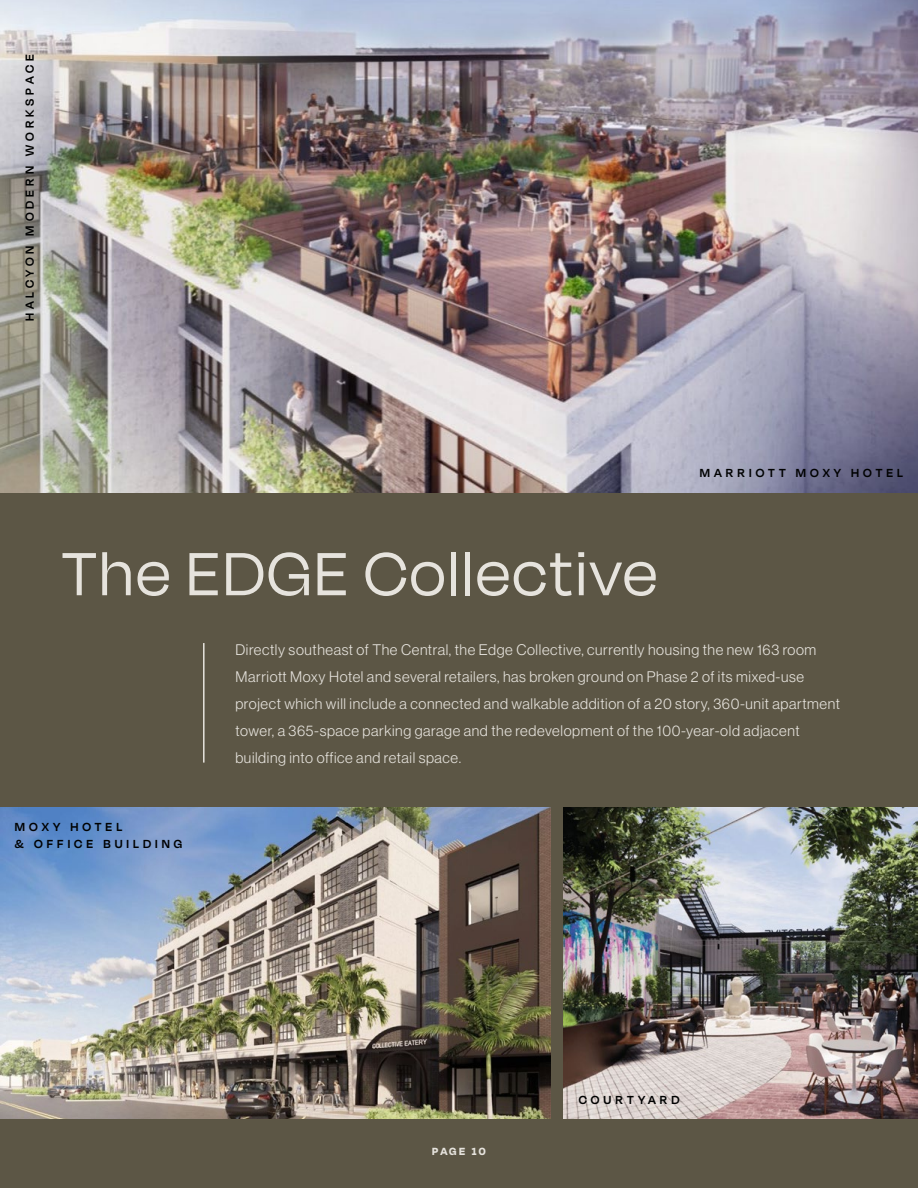
<style>
.page{position:relative;width:918px;height:1188px;background:#5c5645}
.page>*{position:absolute;margin:0;border:0;box-sizing:border-box;transform-origin:0 0}
.t1{font:70.2px "Degular Display";letter-spacing:.04em;color:#e6e3dd}
.t2{font:15px/27px "N Haas Grotesk DS Pro 45 Lt";letter-spacing:.04em;color:#e6e3dd}
.t3{font:600 13.5px/16.2px "Degular Display";letter-spacing:.3em;color:#000101}
.t4{font:700 12px "Degular Display";letter-spacing:.19em;color:#e6e3dd}
</style>
<div class="page">
<img style="left:0;top:0;width:918px;height:492px">
<hr style="left:203px;top:643px;width:2px;height:120px;background:#e6e3dd">
<img style="left:0;top:807px;width:550px;height:312px">
<img style="left:564px;top:807px;width:354px;height:312px">
<p class="t3" style="left:21px;top:321px;width:269px;rotate:-90deg">HALCYON MODERN WORKSPACE</p>
<h1 class="t1" style="left:62px;top:534px;width:596px">The EDGE Collective</h1>
<p class="t3" style="left:700px;top:465px;width:205px">MARRIOTT MOXY HOTEL</p>
<p class="t2" style="left:235px;top:636px;width:606px">Directly southeast of The Central, the Edge Collective, currently housing the new 163 room Marriott Moxy Hotel and several retailers, has broken ground on Phase 2 of its mixed-use project which will include a connected and walkable addition of a 20 story, 360-unit apartment tower, a 365-space parking garage and the redevelopment of the 100-year-old adjacent building into office and retail space.</p>
<p class="t3" style="left:15px;top:819px;width:169px">MOXY HOTEL<br>&amp; OFFICE BUILDING</p>
<p class="t4" style="left:432px;top:1144px;width:55px">PAGE 10</p>
<p class="t3" style="left:579px;top:1091px;width:102px">COURTYARD</p>
</div>
